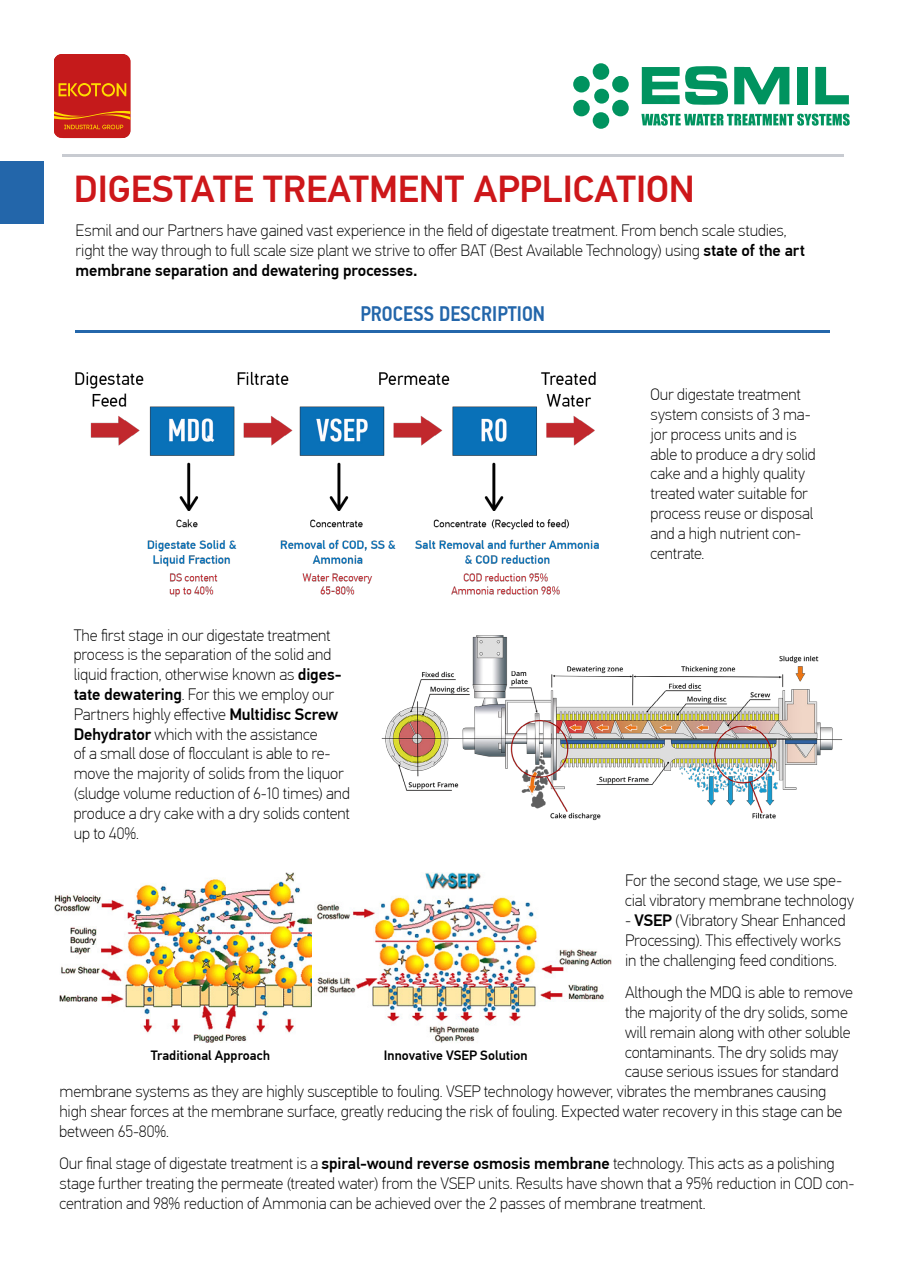
<style>
.page{position:relative;width:910px;height:1280px;background:#fff}
.page>*{position:absolute;margin:0;border:0;box-sizing:border-box;transform-origin:0 0}
.t1{font:500 37.5px "PF Din Text Pro";color:#cd171a}
.t2{font:500 21px "PF Din Text Cond Pro";color:#2366aa}
.t3{font:100 16.5px/19.8px "PF Din Text Pro";letter-spacing:-.01em;color:#000}
.t4{font:500 13.5px "PF Din Text Pro";color:#000}
.s1{font-weight:500}
</style>
<div class="page">
<img style="left:75px;top:371px;width:524px;height:226px">
<img style="left:381px;top:635px;width:462px;height:186px">
<hr style="left:63px;top:154px;width:781px;height:2px;background:#485365">
<hr style="left:76px;top:330px;width:754px;height:2px;background:#2467ab">
<div style="left:0;top:161px;width:43px;height:63px;background:#2366aa"></div>
<svg style="left:641px;top:114px;width:209px;height:12px"></svg>
<div style="left:593px;top:63px;width:16px;height:17px;background:#00935f;border-radius:50%"></div>
<div style="left:594px;top:89px;width:15px;height:15px;background:#00935f;border-radius:50%"></div>
<div style="left:593px;top:112px;width:16px;height:17px;background:#00935f;border-radius:50%"></div>
<div style="left:612px;top:100px;width:17px;height:16px;background:#00935f;border-radius:50%"></div>
<div style="left:573px;top:100px;width:17px;height:16px;background:#00935f;border-radius:50%"></div>
<div style="left:612px;top:76px;width:17px;height:16px;background:#00935f;border-radius:50%"></div>
<div style="left:573px;top:76px;width:17px;height:16px;background:#00935f;border-radius:50%"></div>
<div style="left:797px;top:67px;width:10px;height:37px;background:#00935f"></div>
<svg style="left:815px;top:67px;width:34px;height:37px"></svg>
<svg style="left:734px;top:67px;width:55px;height:37px"></svg>
<svg style="left:642px;top:66px;width:86px;height:39px"></svg>
<img style="left:54px;top:872px;width:257px;height:170px">
<img style="left:316px;top:872px;width:296px;height:171px">
<svg style="left:54px;top:54px;width:76px;height:84px;background:#cb2f19"></svg>
<h1 class="t1" style="left:74px;top:167px;width:623px">DIGESTATE TREATMENT APPLICATION</h1>
<p class="t3" style="left:76px;top:221px;width:731px">Esmil and our Partners have gained vast experience in the field of digestate treatment. From bench scale studies, right the way through to full scale size plant we strive to offer BAT (Best Available Technology) using <span class="s1">state of the art membrane separation and dewatering processes.</span></p>
<p class="t2" style="left:360px;top:301px;width:186px">PROCESS DESCRIPTION</p>
<p class="t3" style="left:74px;top:625px;width:278px">The first stage in our digestate treatment process is the separation of the solid and liquid fraction, otherwise known as <span class="s1">diges&shy;tate dewatering</span>. For this we employ our Partners highly effective <span class="s1">Multidisc Screw Dehydrator</span> which with the assistance<br>of a small dose of flocculant is able to re&shy;move the majority of solids from the liquor (sludge volume reduction of 6-10 times) and produce a dry cake with a dry solids content up to 40%.</p>
<p class="t3" style="left:651px;top:385px;width:167px">Our digestate treatment system consists of 3 ma&shy;jor process units and is able to produce a dry solid cake and a highly quality treated water suitable for process reuse or disposal and a high nutrient con&shy;centrate.</p>
<p class="t3" style="left:625px;top:871px;width:230px">For the second stage, we use spe&shy;cial vibratory membrane technology</p>
<p class="t3" style="left:625px;top:911px;width:222px">- <span class="s1">VSEP</span> (Vibratory Shear Enhanced<br>Processing). This effectively works in the challenging feed conditions.</p>
<p class="t3" style="left:625px;top:983px;width:229px">Although the MDQ is able to remove</p>
<p class="t3" style="left:625px;top:1002px;width:224px">the majority of the dry solids, some</p>
<p class="t3" style="left:625px;top:1022px;width:227px">will remain along with other soluble</p>
<p class="t3" style="left:625px;top:1042px;width:215px">contaminants. The dry solids may</p>
<p class="t3" style="left:625px;top:1062px;width:215px">cause serious issues for standard</p>
<p class="t3" style="left:60px;top:1082px;width:768px">membrane systems as they are highly susceptible to fouling. VSEP technology however, vibrates the membranes causing</p>
<p class="t3" style="left:60px;top:1101px;width:784px">high shear forces at the membrane surface, greatly reducing the risk of fouling. Expected water recovery in this stage can be</p>
<p class="t3" style="left:60px;top:1121px;width:111px">between 65-80%.</p>
<p class="t3" style="left:60px;top:1154px;width:797px">Our final stage of digestate treatment is a <span class="s1">spiral-wound reverse osmosis membrane</span> technology. This acts as a polishing stage further treating the permeate (treated water) from the VSEP units. Results have shown that a 95% reduction in COD con&shy;centration and 98% reduction of Ammonia can be achieved over the 2 passes of membrane treatment.</p>
<p class="t4" style="left:151px;top:1047px;width:120px">Traditional Approach</p>
<p class="t4" style="left:384px;top:1047px;width:145px">Innovative VSEP Solution</p>
</div>
